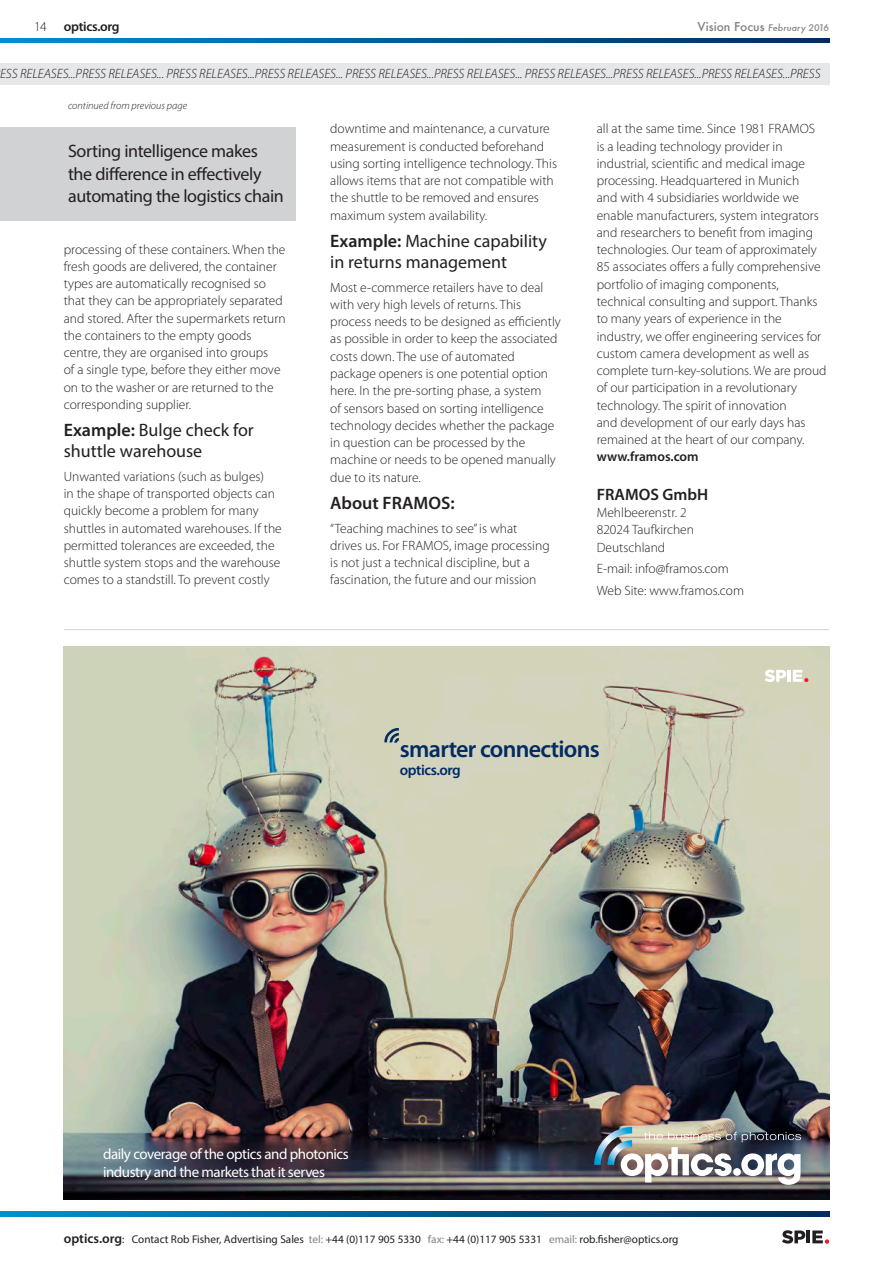
<style>
.page{position:relative;width:893px;height:1263px;background:#fff}
.page>*{position:absolute;margin:0;border:0;box-sizing:border-box;transform-origin:0 0}
.t1{font:600 24px "Myriad Pro";letter-spacing:-.03em;color:#002c62}
.t2{font:18px/21px "Myriad Pro";color:#231f20}
.t3{font:18px/22.5px "Myriad Pro";letter-spacing:-.02em;color:#231f20}
.t4{font:600 18px "Myriad Pro";color:#231f20}
.t5{font:600 16.5px "Myriad Pro";color:#231f20}
.t6{font:15px/18px "Myriad Pro";letter-spacing:-.03em;color:#fff}
.t7{font:600 15px "Myriad Pro";letter-spacing:-.03em;color:#002c62}
.t8{font:300 13.5px/17.2px "Myriad Pro";color:#231f20}
.t9{font:italic 300 13.5px "Myriad Pro";letter-spacing:-.005em;color:#231f20}
.t10{font:600 13.5px "Myriad Pro";letter-spacing:-.02em;color:#231f20}
.t11{font:11.25px "Myriad Pro";color:#231f20}
.t12{font:italic 300 10.5px "Myriad Pro";color:#231f20}
.t13{font:italic 500 9px "Futura";color:#808285}
.s1{font-style:normal;font-size:12px}
.s2{font-weight:600}
.s3{font-weight:600;font-size:13.5px}
.s4{color:#808285}
</style>
<div class="page">
<svg style="left:0;top:1212px;width:829px;height:4px;background:#005d94"></svg>
<svg style="left:0;top:38px;width:829px;height:5px;background:#005d94"></svg>
<svg style="left:782px;top:1230px;width:47px;height:14px"></svg>
<img style="left:64px;top:646px;width:765px;height:553px">
<svg style="left:793px;top:670px;width:15px;height:12px"></svg>
<svg style="left:764px;top:670px;width:22px;height:12px"></svg>
<hr style="left:787px;top:670px;width:4px;height:12px;background:#fff">
<img style="left:594px;top:1127px;width:207px;height:58px">
<svg style="left:384px;top:728px;width:15px;height:15px"></svg>
<hr style="left:64px;top:629px;width:765px;height:1px;background:#d1d2d4">
<div style="left:0;top:128px;width:295px;height:93px;background:#d1d2d4"></div>
<div style="left:0;top:64px;width:829px;height:21px;background:#e6e7e9"></div>
<p class="t8" style="left:34px;top:18px;width:14px">14</p>
<p class="t10" style="left:64px;top:18px;width:57px">optics.org</p>
<p class="t13" style="left:698px;top:22px;width:133px"><span class="s1">Vision Focus</span> February 2016</p>
<p class="t9" style="left:0;top:66px;width:822px">ESS RELEASES...PRESS RELEASES... PRESS RELEASES...PRESS RELEASES... PRESS RELEASES...PRESS RELEASES... PRESS RELEASES...PRESS RELEASES...PRESS RELEASES...PRESS</p>
<p class="t12" style="left:68px;top:99px;width:121px">continued from previous page</p>
<p class="t3" style="left:68px;top:139px;width:217px">Sorting intelligence makes the difference in effectively automating the logistics chain</p>
<p class="t8" style="left:64px;top:240px;width:224px">processing of these containers. When the fresh goods are delivered, the container types are automatically recognised so that they can be appropriately separated and stored. After the supermarkets return the containers to the empty goods centre, they are organised into groups<br>of a single type, before they either move on to the washer or are returned to the corresponding supplier.</p>
<p class="t2" style="left:64px;top:419px;width:192px"><span class="s2">Example:</span> Bulge check for shuttle warehouse</p>
<p class="t8" style="left:64px;top:468px;width:219px">Unwanted variations (such as bulges)<br>in the shape of transported objects can quickly become a problem for many shuttles in automated warehouses. If the permitted tolerances are exceeded, the shuttle system stops and the warehouse comes to a standstill. To prevent costly</p>
<p class="t8" style="left:330px;top:120px;width:228px">downtime and maintenance, a curvature measurement is conducted beforehand using sorting intelligence technology. This allows items that are not compatible with the shuttle to be removed and ensures maximum system availability.</p>
<p class="t2" style="left:330px;top:230px;width:218px"><span class="s2">Example:</span> Machine capability in returns management</p>
<p class="t8" style="left:330px;top:278px;width:232px">Most e-commerce retailers have to deal with very high levels of returns. This process needs to be designed as efficiently as possible in order to keep the associated costs down. The use of automated package openers is one potential option here. In the pre-sorting phase, a system<br>of sensors based on sorting intelligence technology decides whether the package in question can be processed by the machine or needs to be opened manually due to its nature.</p>
<p class="t4" style="left:330px;top:491px;width:126px">About FRAMOS:</p>
<p class="t8" style="left:330px;top:519px;width:221px">“Teaching machines to see” is what drives us. For FRAMOS, image processing is not just a technical discipline, but a fascination, the future and our mission</p>
<p class="t8" style="left:597px;top:120px;width:231px">all at the same time. Since 1981 FRAMOS<br>is a leading technology provider in industrial, scientific and medical image processing. Headquartered in Munich<br>and with 4 subsidiaries worldwide we enable manufacturers, system integrators and researchers to benefit from imaging technologies. Our team of approximately 85 associates offers a fully comprehensive portfolio of imaging components, technical consulting and support. Thanks to many years of experience in the industry, we offer engineering services for custom camera development as well as complete turn-key-solutions. We are proud of our participation in a revolutionary technology. The spirit of innovation<br>and development of our early days has remained at the heart of our company. <span class="s2">www.framos.com</span></p>
<p class="t5" style="left:597px;top:484px;width:113px">FRAMOS GmbH</p>
<p class="t8" style="left:597px;top:504px;width:91px">Mehlbeerenstr. 2</p>
<p class="t8" style="left:597px;top:521px;width:99px">82024 Taufkirchen</p>
<p class="t8" style="left:597px;top:538px;width:70px">Deutschland</p>
<p class="t8" style="left:597px;top:560px;width:134px">E-mail: info@framos.com</p>
<p class="t8" style="left:597px;top:581px;width:149px">Web Site: www.framos.com</p>
<p class="t1" style="left:400px;top:734px;width:201px">smarter connections</p>
<p class="t7" style="left:400px;top:761px;width:62px">optics.org</p>
<p class="t6" style="left:103px;top:1144px;width:247px">daily coverage of the optics and photonics industry and the markets that it serves</p>
<p class="t11" style="left:64px;top:1232px;width:616px"><span class="s3">optics.org</span>: Contact Rob Fisher, Advertising Sales <span class="s4">tel:</span> +44 (0)117 905 5330 <span class="s4">fax:</span> +44 (0)117 905 5331 <span class="s4">email:</span> rob.fisher@optics.org</p>
</div>
